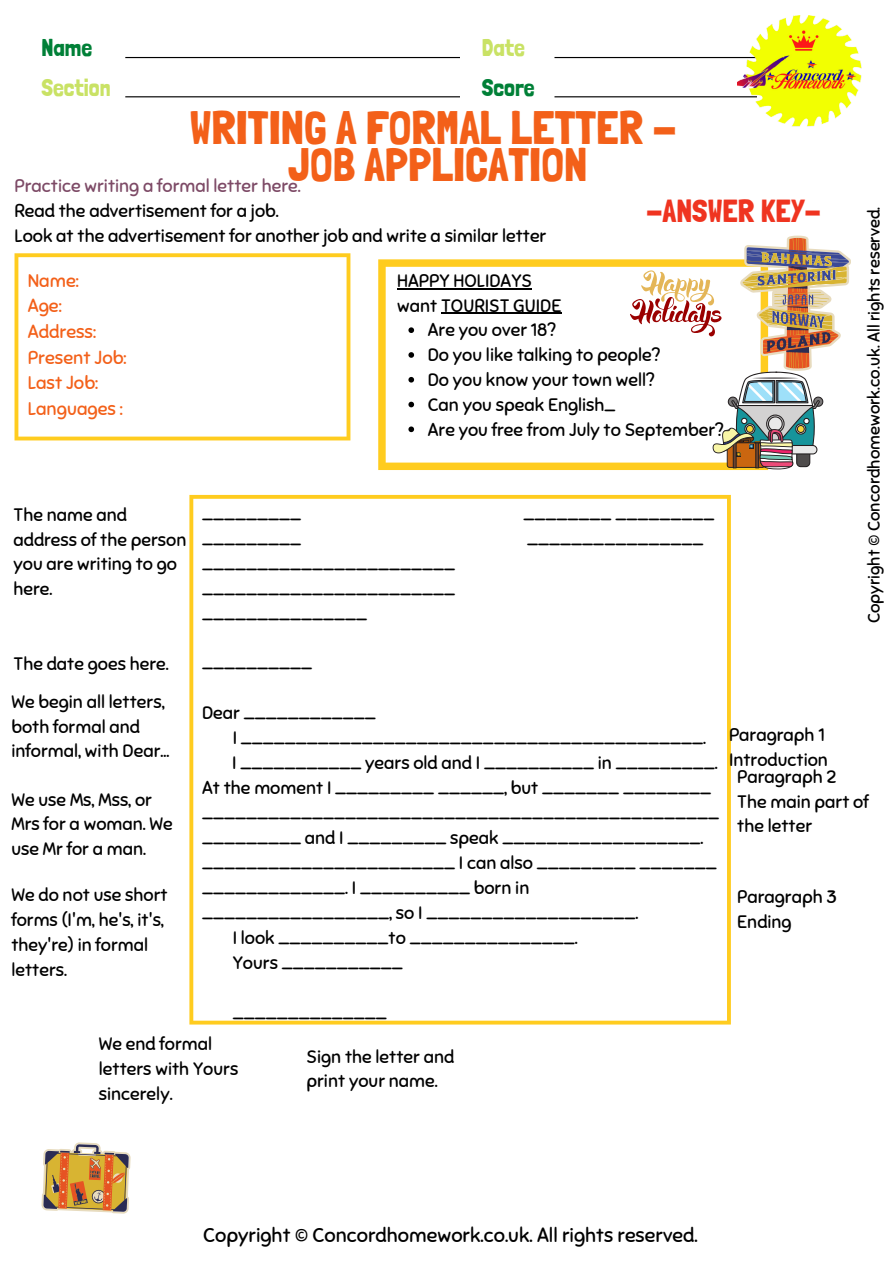
<style>
.page{position:relative;width:894px;height:1264px;background:#fff}
.page>*{position:absolute;margin:0;border:0;box-sizing:border-box;transform-origin:0 0}
.t1{font:46.8px "Londrina Solid";color:#f36019}
.t2{font:31.8px "Londrina Solid";color:#ef3420}
.t3{font:24.15px "Londrina Solid";color:#c9e265}
.t4{font:24.15px "Londrina Solid";color:#008037}
.t5{font:19.95px "Sniglet";color:#000}
.t6{font:18.3px "Sniglet";color:#f36019}
.t7{font:18px/24.8px "Sniglet";color:#000}
.t8{font:18px "Sniglet";color:#7d4a66}
.t9{font:16.8px "Sniglet";color:#000}
</style>
<div class="page">
<svg style="left:346px;top:436px;width:4px;height:4px"></svg>
<hr style="left:15px;top:257px;width:3px;height:179px;background:#ffcc1f">
<svg style="left:15px;top:436px;width:3px;height:4px"></svg>
<svg style="left:346px;top:257px;width:4px;height:179px"></svg>
<svg style="left:18px;top:436px;width:328px;height:4px"></svg>
<svg style="left:346px;top:253px;width:4px;height:4px"></svg>
<svg style="left:15px;top:253px;width:3px;height:4px"></svg>
<svg style="left:18px;top:253px;width:328px;height:4px"></svg>
<hr style="left:125px;top:57px;width:334px;height:1px;background:#000">
<hr style="left:125px;top:94px;width:334px;height:1px;background:#000">
<hr style="left:125px;top:130px;width:334px;height:1px;background:#000">
<hr style="left:125px;top:167px;width:334px;height:1px;background:#000">
<hr style="left:125px;top:204px;width:334px;height:1px;background:#000">
<hr style="left:125px;top:240px;width:334px;height:1px;background:#000">
<hr style="left:125px;top:277px;width:334px;height:1px;background:#000">
<hr style="left:125px;top:314px;width:334px;height:1px;background:#000">
<hr style="left:125px;top:350px;width:334px;height:1px;background:#000">
<hr style="left:125px;top:387px;width:334px;height:1px;background:#000">
<hr style="left:125px;top:96px;width:334px;height:1px;background:#000">
<hr style="left:125px;top:133px;width:334px;height:1px;background:#000">
<hr style="left:125px;top:170px;width:334px;height:1px;background:#000">
<hr style="left:125px;top:206px;width:334px;height:1px;background:#000">
<hr style="left:125px;top:243px;width:334px;height:1px;background:#000">
<hr style="left:125px;top:280px;width:334px;height:1px;background:#000">
<hr style="left:125px;top:316px;width:334px;height:1px;background:#000">
<hr style="left:125px;top:353px;width:334px;height:1px;background:#000">
<hr style="left:125px;top:390px;width:334px;height:1px;background:#000">
<hr style="left:125px;top:426px;width:334px;height:1px;background:#000">
<hr style="left:554px;top:57px;width:202px;height:1px;background:#000">
<hr style="left:554px;top:94px;width:202px;height:1px;background:#000">
<hr style="left:554px;top:130px;width:202px;height:1px;background:#000">
<hr style="left:554px;top:167px;width:202px;height:1px;background:#000">
<hr style="left:554px;top:204px;width:202px;height:1px;background:#000">
<hr style="left:554px;top:240px;width:202px;height:1px;background:#000">
<hr style="left:554px;top:96px;width:202px;height:1px;background:#000">
<hr style="left:554px;top:133px;width:202px;height:1px;background:#000">
<hr style="left:554px;top:170px;width:202px;height:1px;background:#000">
<hr style="left:554px;top:206px;width:202px;height:1px;background:#000">
<hr style="left:554px;top:243px;width:202px;height:1px;background:#000">
<img style="left:737px;top:15px;width:125px;height:112px">
<svg style="left:378px;top:259px;width:389px;height:211px"></svg>
<svg style="left:726px;top:1020px;width:4px;height:4px"></svg>
<svg style="left:189px;top:499px;width:4px;height:521px;background:#ffd136"></svg>
<svg style="left:189px;top:1020px;width:4px;height:4px"></svg>
<hr style="left:727px;top:499px;width:3px;height:521px;background:#ffcc1f">
<svg style="left:193px;top:1020px;width:533px;height:4px;background:#ffd444"></svg>
<svg style="left:726px;top:495px;width:4px;height:4px"></svg>
<svg style="left:189px;top:495px;width:4px;height:4px"></svg>
<svg style="left:193px;top:495px;width:533px;height:4px;background:#ffce29"></svg>
<svg style="left:41px;top:1142px;width:89px;height:71px;background:#ca9e65"></svg>
<svg style="left:629px;top:236px;width:221px;height:233px"></svg>
<svg style="left:408px;top:327px;width:6px;height:6px"></svg>
<svg style="left:408px;top:352px;width:6px;height:6px"></svg>
<svg style="left:408px;top:377px;width:6px;height:5px"></svg>
<svg style="left:408px;top:402px;width:6px;height:5px"></svg>
<svg style="left:408px;top:426px;width:6px;height:6px"></svg>
<hr style="left:397px;top:288px;width:135px;height:1px;background:#000">
<hr style="left:441px;top:313px;width:120px;height:1px;background:#000">
<p class="t4" style="left:41px;top:33px;width:52px">Name</p>
<p class="t3" style="left:41px;top:73px;width:71px">Section</p>
<p class="t3" style="left:481px;top:33px;width:45px">Date</p>
<p class="t4" style="left:481px;top:73px;width:54px">Score</p>
<p class="t1" style="left:190px;top:100px;width:488px">WRITING A FORMAL LETTER -</p>
<p class="t1" style="left:288px;top:137px;width:300px">JOB APPLICATION</p>
<p class="t8" style="left:15px;top:175px;width:288px">Practice writing a formal letter here.</p>
<p class="t7" style="left:15px;top:198px;width:266px">Read the advertisement for a job.</p>
<p class="t7" style="left:15px;top:223px;width:533px">Look at the advertisement for another job and write a similar letter</p>
<p class="t6" style="left:28px;top:269px;width:53px">Name:</p>
<p class="t6" style="left:28px;top:295px;width:36px">Age:</p>
<p class="t6" style="left:28px;top:320px;width:70px">Address:</p>
<p class="t6" style="left:28px;top:346px;width:100px">Present Job:</p>
<p class="t6" style="left:28px;top:372px;width:72px">Last Job:</p>
<p class="t6" style="left:28px;top:397px;width:97px">Languages :</p>
<p class="t2" style="left:645px;top:192px;width:177px">-ANSWER KEY-</p>
<p class="t7" style="left:397px;top:268px;width:136px">HAPPY HOLIDAYS</p>
<p class="t7" style="left:397px;top:293px;width:166px">want TOURIST GUIDE</p>
<p class="t7" style="left:427px;top:318px;width:129px">Are you over 18?</p>
<p class="t7" style="left:427px;top:343px;width:234px">Do you like talking to people?</p>
<p class="t7" style="left:427px;top:367px;width:228px">Do you know your town well?</p>
<p class="t7" style="left:427px;top:392px;width:189px">Can you speak English_</p>
<p class="t7" style="left:427px;top:417px;width:297px">Are you free from July to September?</p>
<p class="t7" style="left:14px;top:502px;width:174px">The name and address of the person you are writing to go here.</p>
<p class="t7" style="left:202px;top:501px;width:100px">_________</p>
<p class="t7" style="left:523px;top:501px;width:192px">________ _________</p>
<p class="t7" style="left:202px;top:526px;width:100px">_________</p>
<p class="t7" style="left:527px;top:526px;width:177px">________________</p>
<p class="t7" style="left:202px;top:551px;width:254px">_______________________</p>
<p class="t7" style="left:202px;top:576px;width:254px">_______________________</p>
<p class="t7" style="left:202px;top:601px;width:166px">_______________</p>
<p class="t9" style="left:863px;top:623px;width:418px;rotate:-90deg">Copyright © Concordhomework.co.uk. All rights reserved.</p>
<p class="t7" style="left:14px;top:651px;width:157px">The date goes here.</p>
<p class="t7" style="left:11px;top:689px;width:159px">We begin all letters, both formal and informal, with Dear...</p>
<p class="t7" style="left:11px;top:787px;width:163px">We use Ms, Mss, or<br>Mrs for a woman. We use Mr for a man.</p>
<p class="t7" style="left:11px;top:883px;width:158px">We do not use short forms (I'm, he's, it's, they're) in formal letters.</p>
<p class="t7" style="left:202px;top:651px;width:111px">__________</p>
<p class="t7" style="left:202px;top:701px;width:175px">Dear ____________</p>
<p class="t7" style="left:233px;top:726px;width:474px">I __________________________________________.</p>
<p class="t7" style="left:202px;top:751px;width:518px;text-indent:30px">I ___________ years old and I __________ in _________.<br>At the moment I _________ ______, but _______ ________ _______________________________________________ _________ and I _________ speak __________________.</p>
<p class="t7" style="left:202px;top:850px;width:516px">_______________________ I can also _________ _______ _____________. I __________ born in _________________, so I ___________________.</p>
<p class="t7" style="left:233px;top:925px;width:346px">I look __________to _______________.</p>
<p class="t7" style="left:233px;top:950px;width:171px">Yours ___________</p>
<p class="t7" style="left:728px;top:723px;width:97px">Paragraph 1</p>
<p class="t7" style="left:728px;top:747px;width:100px">Introduction</p>
<p class="t7" style="left:737px;top:764px;width:101px">Paragraph 2</p>
<p class="t7" style="left:737px;top:789px;width:133px">The main part of the letter</p>
<p class="t7" style="left:737px;top:884px;width:101px">Paragraph 3</p>
<p class="t7" style="left:737px;top:909px;width:56px">Ending</p>
<p class="t7" style="left:233px;top:1000px;width:155px">______________</p>
<p class="t7" style="left:99px;top:1031px;width:141px">We end formal letters with Yours sincerely.</p>
<p class="t7" style="left:306px;top:1044px;width:149px">Sign the letter and print your name.</p>
<p class="t5" style="left:203px;top:1222px;width:496px">Copyright © Concordhomework.co.uk. All rights reserved.</p>
</div>
